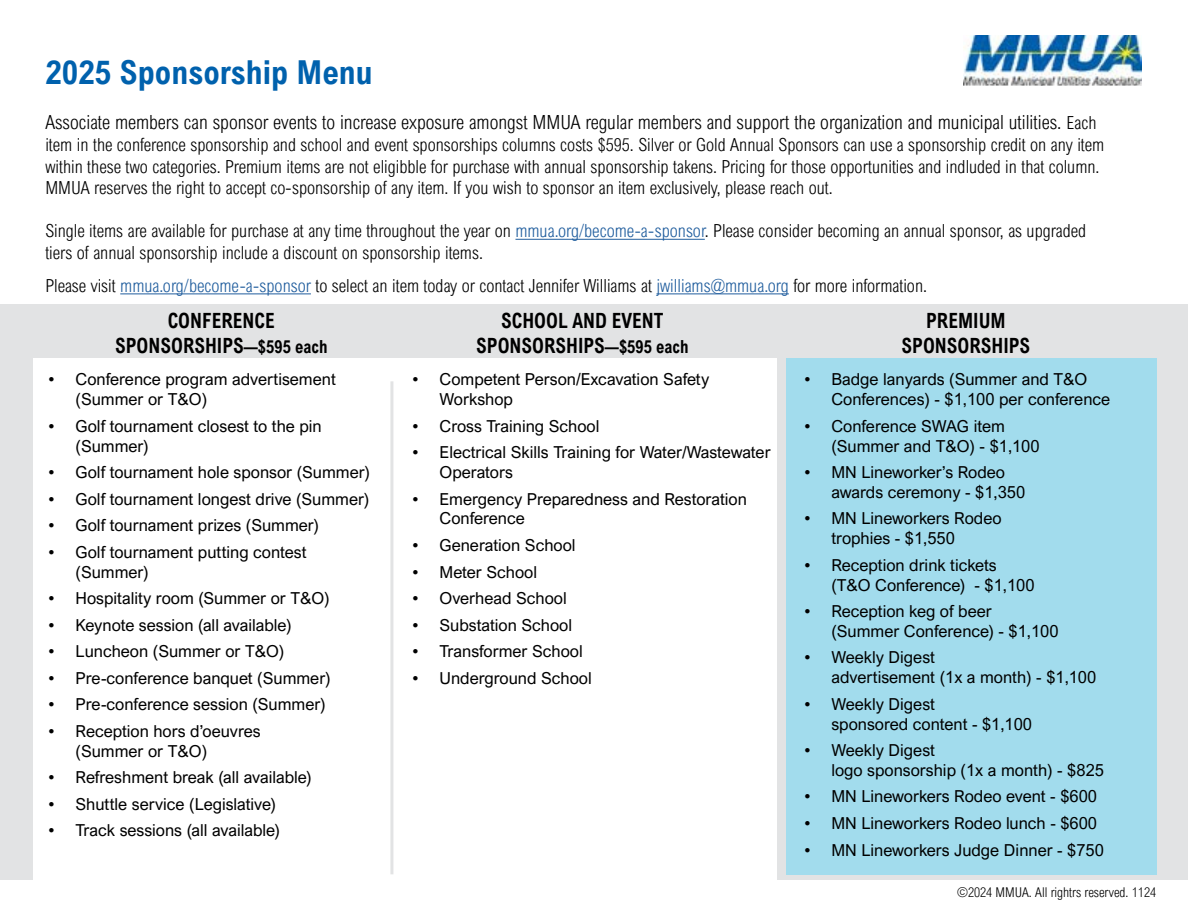
<style>
.page{position:relative;width:1188px;height:918px;background:#fff}
.page>*{position:absolute;margin:0;border:0;box-sizing:border-box;transform-origin:0 0}
.t1{font:700 33px "Arial Nova Cond";color:#0061ad}
.t2{font:700 21px/25.2px "Arial Nova Cond";color:#000;text-align:center;scale:.92 1}
.t3{font:300 19.5px "Arial Nova Cond";color:#000}
.t4{font:300 18px/21.6px "Arial Nova Cond";color:#000}
.t5{font:16.5px/19.8px "Arial Nova";color:#000}
.t6{font:300 13.5px "Arial Nova Cond";color:#000}
.s1{font-size:18px}
.s2{color:#215e9e}
</style>
<div class="page">
<div style="left:1px;top:305px;width:1187px;height:575px;background:#e2e3e4"></div>
<div style="left:787px;top:358px;width:370px;height:516px;background:#a2dced"></div>
<div style="left:33px;top:358px;width:744px;height:552px;background:#fff"></div>
<hr style="left:515px;top:239px;width:190px;height:1px;background:#215e9e">
<hr style="left:120px;top:293px;width:191px;height:1px;background:#215e9e">
<hr style="left:656px;top:293px;width:133px;height:1px;background:#215e9e">
<img style="left:963px;top:36px;width:179px;height:49px">
<hr style="left:390px;top:381px;width:3px;height:493px;background:#e2e3e4">
<h1 class="t1" style="left:45px;top:51px;width:329px">2025 Sponsorship Menu</h1>
<p class="t3" style="left:45px;top:111px;width:1053px">Associate members can sponsor events to increase exposure amongst MMUA regular members and support the organization and municipal utilities. <span class="s1">Each</span></p>
<p class="t4" style="left:45px;top:134px;width:1060px">item in the conference sponsorship and school and event sponsorships columns costs $595. Silver or Gold Annual Sponsors can use a sponsorship credit on any item within these two categories. Premium items are not eligibble for purchase with annual sponsorship takens. Pricing for those opportunities and indluded in that column.<br>MMUA reserves the right to accept co-sponsorship of any item. If you wish to sponsor an item exclusively, please reach out.</p>
<p class="t4" style="left:45px;top:220px;width:1043px">Single items are available for purchase at any time throughout the year on <span class="s2">mmua.org/become-a-sponsor</span>. Please consider becoming an annual sponsor, as upgraded tiers of annual sponsorship include a discount on sponsorship items.</p>
<p class="t4" style="left:45px;top:275px;width:883px">Please visit <span class="s2">mmua.org/become-a-sponsor</span> to select an item today or contact Jennifer Williams at <span class="s2">jwilliams@mmua.org</span> for more information.</p>
<p class="t2" style="left:115px;top:308px;width:232px">CONFERENCE<br>SPONSORSHIPS<span class="s1">—$595 each</span></p>
<p class="t2" style="left:902px;top:308px;width:141px">PREMIUM<br>SPONSORSHIPS</p>
<p class="t2" style="left:476px;top:308px;width:232px">SCHOOL AND EVENT<br>SPONSORSHIPS<span class="s1">—$595 each</span></p>
<p class="t5" style="left:76px;top:370px;width:262px;text-indent:-27px">• Conference program advertisement (Summer or T&amp;O)</p>
<p class="t5" style="left:76px;top:416px;width:248px;text-indent:-27px">• Golf tournament closest to the pin (Summer)</p>
<p class="t5" style="left:49px;top:462px;width:323px">• Golf tournament hole sponsor (Summer)</p>
<p class="t5" style="left:49px;top:489px;width:322px">• Golf tournament longest drive (Summer)</p>
<p class="t5" style="left:49px;top:515px;width:272px">• Golf tournament prizes (Summer)</p>
<p class="t5" style="left:76px;top:542px;width:233px;text-indent:-27px">• Golf tournament putting contest (Summer)</p>
<p class="t5" style="left:49px;top:588px;width:283px">• Hospitality room (Summer or T&amp;O)</p>
<p class="t5" style="left:49px;top:615px;width:244px">• Keynote session (all available)</p>
<p class="t5" style="left:49px;top:641px;width:237px">• Luncheon (Summer or T&amp;O)</p>
<p class="t5" style="left:49px;top:668px;width:283px">• Pre-conference banquet (Summer)</p>
<p class="t5" style="left:49px;top:695px;width:279px">• Pre-conference session (Summer)</p>
<p class="t5" style="left:76px;top:721px;width:187px;text-indent:-27px">• Reception hors d’oeuvres (Summer or T&amp;O)</p>
<p class="t5" style="left:49px;top:767px;width:265px">• Refreshment break (all available)</p>
<p class="t5" style="left:49px;top:794px;width:229px">• Shuttle service (Legislative)</p>
<p class="t5" style="left:49px;top:821px;width:233px">• Track sessions (all available)</p>
<p class="t5" style="left:440px;top:370px;width:271px;text-indent:-27px">• Competent Person/Excavation Safety<br>Workshop</p>
<p class="t5" style="left:413px;top:416px;width:188px">• Cross Training School</p>
<p class="t5" style="left:440px;top:443px;width:333px;text-indent:-27px">• Electrical Skills Training for Water/Wastewater<br>Operators</p>
<p class="t5" style="left:440px;top:489px;width:309px;text-indent:-27px">• Emergency Preparedness and Restoration<br>Conference</p>
<p class="t5" style="left:413px;top:535px;width:164px">• Generation School</p>
<p class="t5" style="left:413px;top:562px;width:126px">• Meter School</p>
<p class="t5" style="left:413px;top:588px;width:156px">• Overhead School</p>
<p class="t5" style="left:413px;top:615px;width:161px">• Substation School</p>
<p class="t5" style="left:413px;top:641px;width:172px">• Transformer School</p>
<p class="t5" style="left:413px;top:668px;width:181px">• Underground School</p>
<p class="t5" style="left:831px;top:370px;width:280px;text-indent:-27px">• Badge lanyards (Summer and T&amp;O<br>Conferences) - $1,100 per conference</p>
<p class="t5" style="left:831px;top:416px;width:210px;text-indent:-27px">• Conference SWAG item (Summer and T&amp;O) - $1,100</p>
<p class="t5" style="left:831px;top:462px;width:195px;text-indent:-27px">• MN Lineworker’s Rodeo awards ceremony - $1,350</p>
<p class="t5" style="left:831px;top:509px;width:172px;text-indent:-27px">• MN Lineworkers Rodeo trophies - $1,550</p>
<p class="t5" style="left:831px;top:555px;width:205px;text-indent:-27px">• Reception drink tickets (T&amp;O Conference) - $1,100</p>
<p class="t5" style="left:831px;top:601px;width:229px;text-indent:-27px">• Reception keg of beer (Summer Conference) - $1,100</p>
<p class="t5" style="left:831px;top:648px;width:266px;text-indent:-27px">• Weekly Digest<br>advertisement (1x a month) - $1,100</p>
<p class="t5" style="left:831px;top:694px;width:202px;text-indent:-27px">• Weekly Digest<br>sponsored content - $1,100</p>
<p class="t5" style="left:831px;top:740px;width:274px;text-indent:-27px">• Weekly Digest<br>logo sponsorship (1x a month) - $825</p>
<p class="t5" style="left:804px;top:787px;width:294px">• MN Lineworkers Rodeo event - $600</p>
<p class="t5" style="left:804px;top:813px;width:294px">• MN Lineworkers Rodeo lunch - $600</p>
<p class="t5" style="left:804px;top:840px;width:301px">• MN Lineworkers Judge Dinner - $750</p>
<p class="t6" style="left:957px;top:884px;width:200px">©2024 MMUA. All rightrs reserved. 1124</p>
</div>
